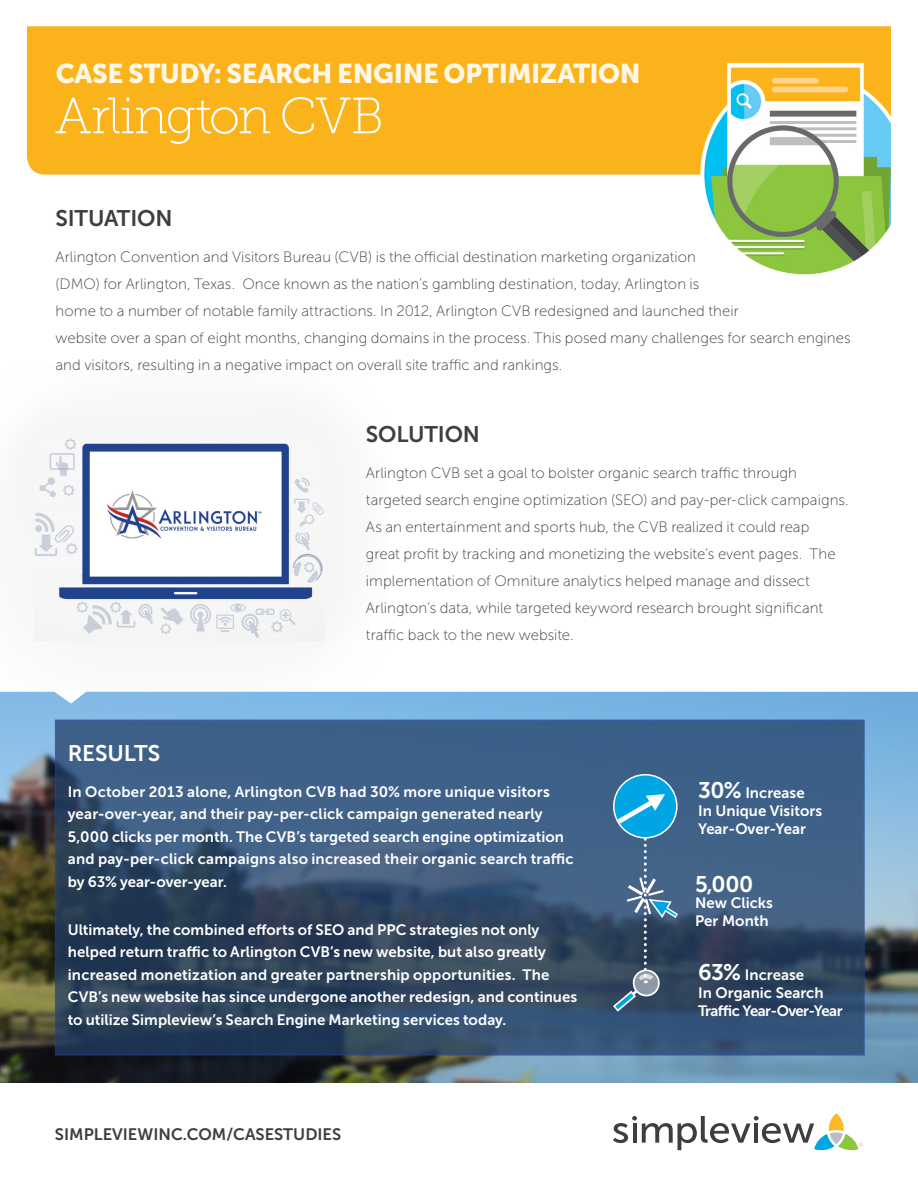
<style>
.page{position:relative;width:918px;height:1188px;background:#fff}
.page>*{position:absolute;margin:0;border:0;box-sizing:border-box;transform-origin:0 0}
.Paragraph{font:51px "Museo Slab 100";letter-spacing:-.025em;color:#fff}
.t1{font:27px "Museo Sans 900";letter-spacing:-.015em;color:#fff}
.Paragraph-2{font:22.5px "Museo Sans 700";letter-spacing:-.005em;color:#3e3e3f}
.Paragraph-3{font:22.5px "Museo Sans 700";letter-spacing:-.01em;color:#fff}
.t2{font:16.5px "Museo Sans 700";color:#3e3e3f}
.Paragraph-4{font:15px/27px "Museo Sans 100";letter-spacing:.005em;color:#3e3e3f}
.Paragraph-5{font:15px/22.5px "Museo Sans 700";letter-spacing:.005em;color:#fff}
.Paragraph-6{font:15px "Museo Sans 700";letter-spacing:-.04em;color:#fff}
.s1{font-size:22.5px}
</style>
<div class="page">
<svg style="left:613px;top:1113px;width:250px;height:38px"></svg>
<img style="left:0;top:437px;width:387px;height:255px">
<img style="left:0;top:692px;width:918px;height:391px">
<svg style="left:55px;top:720px;width:810px;height:336px;background:#365273"></svg>
<div style="left:27px;top:26px;width:864px;height:149px;background:#fbb31b"></div>
<img style="left:690px;top:57px;width:201px;height:218px">
<div style="left:614px;top:775px;width:63px;height:63px;background:#00a5e3;border-radius:50%"></div>
<svg style="left:613px;top:794px;width:66px;height:218px"></svg>
<h2 class="t1" style="left:55px;top:59px;width:587px">CASE STUDY: SEARCH ENGINE OPTIMIZATION</h2>
<p class="Paragraph" style="left:55px;top:88px;width:331px">Arlington CVB</p>
<p class="Paragraph-2" style="left:56px;top:206px;width:118px">SITUATION</p>
<p class="Paragraph-4" style="left:56px;top:244px;width:797px">Arlington Convention and Visitors Bureau (CVB) is the official destination marketing organization<br>(DMO) for Arlington, Texas. Once known as the nation’s gambling destination, today, Arlington is<br>home to a number of notable family attractions. In 2012, Arlington CVB redesigned and launched their<br>website over a span of eight months, changing domains in the process. This posed many challenges for search engines and visitors, resulting in a negative impact on overall site traffic and rankings.</p>
<p class="Paragraph-2" style="left:366px;top:421px;width:116px">SOLUTION</p>
<p class="Paragraph-4" style="left:366px;top:459px;width:484px">Arlington CVB set a goal to bolster organic search traffic through targeted search engine optimization (SEO) and pay-per-click campaigns.<br>As an entertainment and sports hub, the CVB realized it could reap<br>great profit by tracking and monetizing the website’s event pages. The implementation of Omniture analytics helped manage and dissect Arlington’s data, while targeted keyword research brought significant traffic back to the new website.</p>
<p class="Paragraph-3" style="left:68px;top:740px;width:94px">RESULTS</p>
<p class="Paragraph-5" style="left:68px;top:780px;width:507px">In October 2013 alone, Arlington CVB had 30% more unique visitors year-over-year, and their pay-per-click campaign generated nearly 5,000 clicks per month. The CVB’s targeted search engine optimization and pay-per-click campaigns also increased their organic search traffic by 63% year-over-year.</p>
<p class="Paragraph-5" style="left:68px;top:918px;width:511px">Ultimately, the combined efforts of SEO and PPC strategies not only helped return traffic to Arlington CVB’s new website, but also greatly increased monetization and greater partnership opportunities. The CVB’s new website has since undergone another redesign, and continues to utilize Simpleview’s Search Engine Marketing services today.</p>
<p class="t2" style="left:55px;top:1125px;width:288px">SIMPLEVIEWINC.COM/CASESTUDIES</p>
<p class="Paragraph-5" style="left:698px;top:782px;width:108px"><span class="s1">30%</span> Increase</p>
<p class="Paragraph-5" style="left:698px;top:800px;width:126px">In Unique Visitors</p>
<p class="Paragraph-5" style="left:698px;top:818px;width:109px">Year-Over-Year</p>
<p class="Paragraph-3" style="left:695px;top:872px;width:60px">5,000</p>
<p class="Paragraph-5" style="left:695px;top:892px;width:79px">New Clicks</p>
<p class="Paragraph-5" style="left:695px;top:910px;width:75px">Per Month</p>
<p class="Paragraph-5" style="left:698px;top:963px;width:108px"><span class="s1">63%</span> Increase</p>
<p class="Paragraph-5" style="left:698px;top:981px;width:127px">In Organic Search</p>
<p class="Paragraph-6" style="left:698px;top:1002px;width:146px">Traffic Year-Over-Year</p>
</div>
